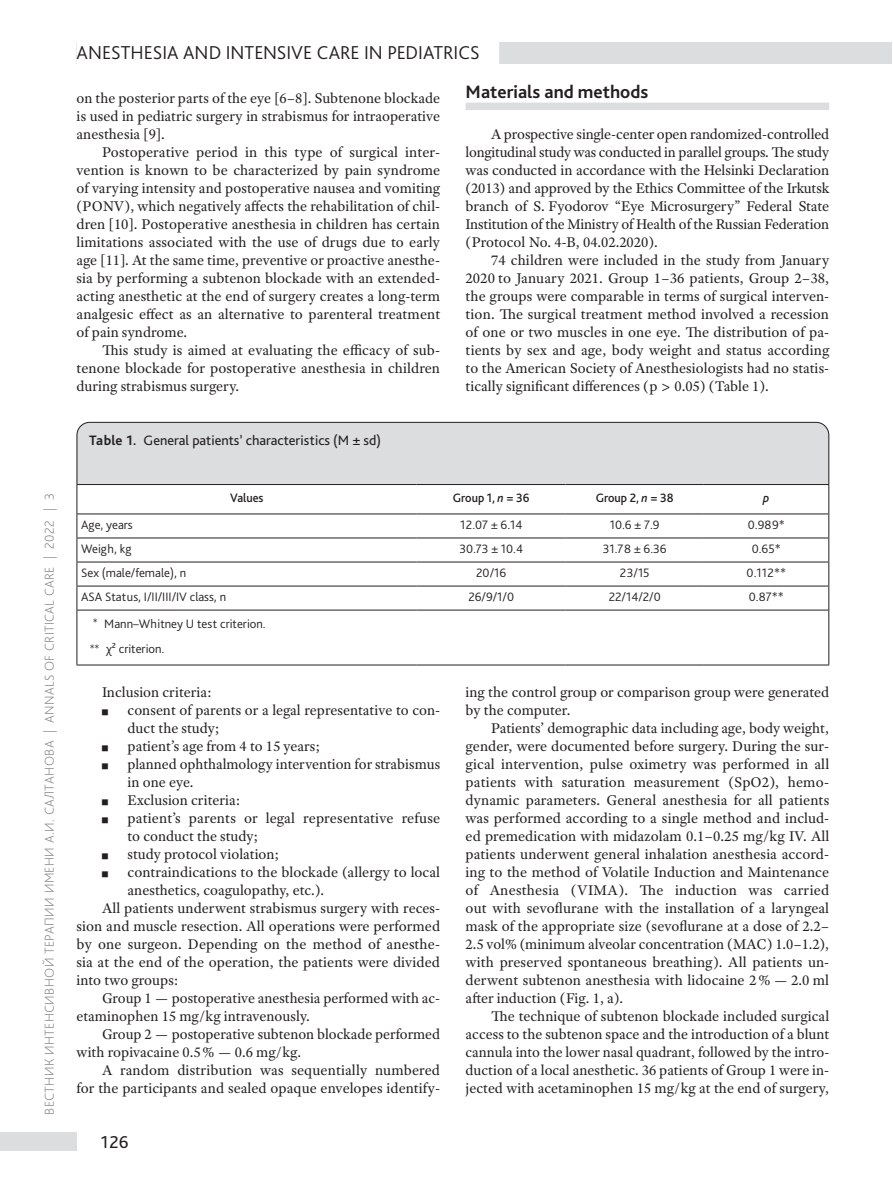
<style>
.page{position:relative;width:893px;height:1191px;background:#fff}
.page>*{position:absolute;margin:0;border:0;box-sizing:border-box;transform-origin:0 0}
.t1{font:300 19.5px "Bliss Pro";color:#231f20}
.t2{font:700 18.75px "Bliss Pro";color:#231f20}
.t3{font:18px "Bliss Pro";color:#231f20}
.t4{font:15px/18px "Adobe Text Pro";color:#231f20;text-align:justify}
.t5{font:14.25px "Bliss Pro";color:#231f20}
.t6{font:200 13.5px "Bliss Pro";letter-spacing:.025em;color:#808285}
.t7{font:300 12.75px/25.5px "Bliss Pro";color:#231f20}
.t8{font:500 12.75px "Bliss Pro";letter-spacing:-.005em;color:#231f20;scale:.95 1}
.t9{font:italic 500 12.75px "Bliss Pro";color:#231f20;scale:.95 1}
.s1{font-weight:700}
.s2{font-style:italic}
.s3{font-size:10.5px}
</style>
<div class="page">
<div style="left:0;top:1132px;width:77px;height:18px;background:#dcdddf"></div>
<div style="left:77px;top:44px;width:815px;height:20px;background:#dcdddf"></div>
<div style="left:77px;top:42px;width:815px;height:20px;background:#dcdddf"></div>
<div style="left:77px;top:36px;width:422px;height:45px;background:#fff"></div>
<div style="left:466px;top:103px;width:363px;height:7px;background:#dcdddf"></div>
<div style="left:76px;top:421px;width:754px;height:64px;background:#dcdddf"></div>
<svg style="left:78px;top:514px;width:750px;height:97px"></svg>
<hr style="left:77px;top:537px;width:340px;height:1px;background:#231f20">
<hr style="left:417px;top:537px;width:149px;height:1px;background:#231f20">
<hr style="left:566px;top:537px;width:138px;height:1px;background:#231f20">
<hr style="left:704px;top:537px;width:125px;height:1px;background:#231f20">
<hr style="left:77px;top:561px;width:340px;height:1px;background:#231f20">
<hr style="left:417px;top:561px;width:149px;height:1px;background:#231f20">
<hr style="left:566px;top:561px;width:138px;height:1px;background:#231f20">
<hr style="left:704px;top:561px;width:125px;height:1px;background:#231f20">
<hr style="left:77px;top:585px;width:340px;height:1px;background:#231f20">
<hr style="left:417px;top:585px;width:149px;height:1px;background:#231f20">
<hr style="left:566px;top:585px;width:138px;height:1px;background:#231f20">
<hr style="left:704px;top:585px;width:125px;height:1px;background:#231f20">
<hr style="left:77px;top:513px;width:340px;height:1px;background:#231f20">
<hr style="left:417px;top:513px;width:149px;height:1px;background:#231f20">
<hr style="left:566px;top:513px;width:138px;height:1px;background:#231f20">
<hr style="left:704px;top:513px;width:125px;height:1px;background:#231f20">
<hr style="left:77px;top:484px;width:340px;height:1px;background:#231f20">
<hr style="left:417px;top:484px;width:149px;height:1px;background:#231f20">
<hr style="left:566px;top:484px;width:138px;height:1px;background:#231f20">
<hr style="left:704px;top:484px;width:125px;height:1px;background:#231f20">
<svg style="left:77px;top:485px;width:1px;height:124px"></svg>
<svg style="left:828px;top:485px;width:1px;height:125px"></svg>
<hr style="left:77px;top:609px;width:340px;height:1px;background:#231f20">
<hr style="left:417px;top:609px;width:149px;height:1px;background:#231f20">
<hr style="left:566px;top:609px;width:138px;height:1px;background:#231f20">
<hr style="left:704px;top:609px;width:124px;height:1px;background:#231f20">
<hr style="left:77px;top:664px;width:340px;height:1px;background:#231f20">
<hr style="left:417px;top:664px;width:149px;height:1px;background:#231f20">
<hr style="left:566px;top:664px;width:138px;height:1px;background:#231f20">
<hr style="left:704px;top:664px;width:125px;height:1px;background:#231f20">
<hr style="left:77px;top:610px;width:1px;height:54px;background:#231f20">
<hr style="left:828px;top:610px;width:1px;height:54px;background:#231f20">
<p class="t6" style="left:41px;top:1114px;width:623px;rotate:-90deg">ВЕСТНИК ИНТЕНСИВНОЙ ТЕРАПИИ ИМЕНИ А.И. САЛТАНОВА | ANNALS OF CRITICAL CARE | 2022 | 3</p>
<h1 class="t1" style="left:77px;top:40px;width:405px">ANESTHESIA AND INTENSIVE CARE IN PEDIATRICS</h1>
<p class="t4" style="left:77px;top:89px;width:365px">on the posterior parts of the eye [6–8]. Subtenone blockade is used in pediatric surgery in strabismus for intraoperative anesthesia [9].</p>
<p class="t4" style="left:77px;top:143px;width:365px;text-indent:26px">Postoperative period in this type of surgical inter&shy;vention is known to be characterized by pain syndrome of varying intensity and postoperative nausea and vomiting (PONV), which negatively affects the rehabilitation of chil&shy;dren [10]. Postoperative anesthesia in children has certain limitations associated with the use of drugs due to early age [11]. At the same time, preventive or proactive anesthe&shy;sia by performing a subtenon blockade with an extended&shy;acting anesthetic at the end of surgery creates a long-term analgesic effect as an alternative to parenteral treatment of pain syndrome.</p>
<p class="t4" style="left:77px;top:341px;width:365px;text-indent:26px">This study is aimed at evaluating the efficacy of sub&shy;tenone blockade for postoperative anesthesia in children during strabismus surgery.</p>
<p class="t5" style="left:89px;top:431px;width:293px"><span class="s1">Table 1.</span> General patients’ characteristics (M ± sd)</p>
<p class="t2" style="left:466px;top:80px;width:184px">Materials and methods</p>
<p class="t4" style="left:466px;top:125px;width:365px;text-indent:26px">A prospective single-center open randomized-controlled longitudinal study was conducted in parallel groups. The study was conducted in accordance with the Helsinki Declaration (2013) and approved by the Ethics Committee of the Irkutsk branch of S. Fyodorov “Eye Microsurgery” Federal State Institution of the Ministry of Health of the Russian Federation (Protocol No. 4-B, 04.02.2020).</p>
<p class="t4" style="left:466px;top:251px;width:365px;text-indent:26px">74 children were included in the study from January 2020 to January 2021. Group 1–36 patients, Group 2–38, the groups were comparable in terms of surgical interven&shy;tion. The surgical treatment method involved a recession of one or two muscles in one eye. The distribution of pa&shy;tients by sex and age, body weight and status according to the American Society of Anesthesiologists had no statis&shy;tically significant differences (p &gt; 0.05) (Table 1).</p>
<p class="t8" style="left:230px;top:490px;width:36px">Values</p>
<p class="t8" style="left:453px;top:490px;width:82px">Group 1, <span class="s2">n</span> = 36</p>
<p class="t8" style="left:596px;top:490px;width:83px">Group 2, <span class="s2">n</span> = 38</p>
<p class="t9" style="left:763px;top:490px;width:8px">p</p>
<p class="t7" style="left:81px;top:511px;width:53px">Age, years</p>
<p class="t7" style="left:460px;top:511px;width:64px">12.07 ± 6.14</p>
<p class="t7" style="left:610px;top:511px;width:51px">10.6 ± 7.9</p>
<p class="t7" style="left:748px;top:511px;width:39px">0.989*</p>
<p class="t7" style="left:81px;top:536px;width:52px">Weigh, kg</p>
<p class="t7" style="left:459px;top:536px;width:65px">30.73 ± 10.4</p>
<p class="t7" style="left:603px;top:536px;width:65px">31.78 ± 6.36</p>
<p class="t7" style="left:752px;top:536px;width:31px">0.65*</p>
<p class="t7" style="left:81px;top:560px;width:107px">Sex (male/female), n</p>
<p class="t7" style="left:476px;top:560px;width:31px">20/16</p>
<p class="t7" style="left:620px;top:560px;width:31px">23/15</p>
<p class="t7" style="left:747px;top:560px;width:41px">0.112**</p>
<p class="t7" style="left:81px;top:584px;width:146px">ASA Status, I/II/III/IV class, n</p>
<p class="t7" style="left:468px;top:584px;width:47px">26/9/1/0</p>
<p class="t7" style="left:609px;top:584px;width:53px">22/14/2/0</p>
<p class="t7" style="left:749px;top:584px;width:36px">0.87**</p>
<p class="t7" style="left:90px;top:610px;width:178px"><span class="s3">*</span> Mann–Whitney U test criterion. <span class="s3">**</span> χ² criterion.</p>
<p class="t4" style="left:102px;top:683px;width:111px">Inclusion criteria:</p>
<p class="t4" style="left:128px;top:701px;width:314px">consent of parents or a legal representative to con-</p>
<p class="t4" style="left:128px;top:719px;width:94px">duct the study;</p>
<p class="t4" style="left:128px;top:737px;width:194px">patient’s age from 4 to 15 years;</p>
<p class="t4" style="left:128px;top:755px;width:314px">planned ophthalmology intervention for strabismus</p>
<p class="t4" style="left:128px;top:773px;width:67px">in one eye.</p>
<p class="t4" style="left:128px;top:791px;width:114px">Exclusion criteria:</p>
<p class="t4" style="left:128px;top:809px;width:314px">patient’s parents or legal representative refuse</p>
<p class="t4" style="left:128px;top:827px;width:132px">to conduct the study;</p>
<p class="t4" style="left:128px;top:845px;width:153px">study protocol violation;</p>
<p class="t4" style="left:128px;top:863px;width:314px">contraindications to the blockade (allergy to local</p>
<p class="t4" style="left:128px;top:881px;width:198px">anesthetics, coagulopathy, etc.).</p>
<p class="t4" style="left:102px;top:899px;width:340px">All patients underwent strabismus surgery with reces-</p>
<p class="t4" style="left:77px;top:917px;width:365px">sion and muscle resection. All operations were performed</p>
<p class="t4" style="left:77px;top:935px;width:365px">by one surgeon. Depending on the method of anesthe-</p>
<p class="t4" style="left:77px;top:953px;width:365px">sia at the end of the operation, the patients were divided</p>
<p class="t4" style="left:77px;top:971px;width:104px">into two groups:</p>
<p class="t4" style="left:102px;top:989px;width:340px">Group 1 — postoperative anesthesia performed with ac-</p>
<p class="t4" style="left:77px;top:1007px;width:235px">etaminophen 15 mg/kg intravenously.</p>
<p class="t4" style="left:102px;top:1025px;width:340px">Group 2 — postoperative subtenon blockade performed</p>
<p class="t4" style="left:77px;top:1043px;width:226px">with ropivacaine 0.5% — 0.6 mg/kg.</p>
<p class="t4" style="left:102px;top:1061px;width:339px">A random distribution was sequentially numbered</p>
<p class="t4" style="left:77px;top:1079px;width:365px">for the participants and sealed opaque envelopes identify-</p>
<p class="t4" style="left:466px;top:683px;width:365px">ing the control group or comparison group were generated by the computer.</p>
<p class="t4" style="left:466px;top:719px;width:365px;text-indent:26px">Patients’ demographic data including age, body weight, gender, were documented before surgery. During the sur&shy;gical intervention, pulse oximetry was performed in all patients with saturation measurement (SpO2), hemo&shy;dynamic parameters. General anesthesia for all patients was performed according to a single method and includ&shy;ed premedication with midazolam 0.1–0.25 mg/kg IV. All patients underwent general inhalation anesthesia accord&shy;ing to the method of Volatile Induction and Maintenance of Anesthesia (VIMA). The induction was carried out with sevoflurane with the installation of a laryngeal mask of the appropriate size (sevoflurane at a dose of 2.2– 2.5 vol% (minimum alveolar concentration (MAC) 1.0–1.2), with preserved spontaneous breathing). All patients un&shy;derwent subtenon anesthesia with lidocaine 2% — 2.0 ml after induction (Fig. 1, a).</p>
<p class="t4" style="left:466px;top:1007px;width:365px;text-indent:26px">The technique of subtenon blockade included surgical access to the subtenon space and the introduction of a blunt cannula into the lower nasal quadrant, followed by the intro&shy;duction of a local anesthetic. 36 patients of Group 1 were in&shy;jected with acetaminophen 15 mg/kg at the end of surgery,</p>
<p class="t3" style="left:101px;top:1131px;width:29px">126</p>
</div>
